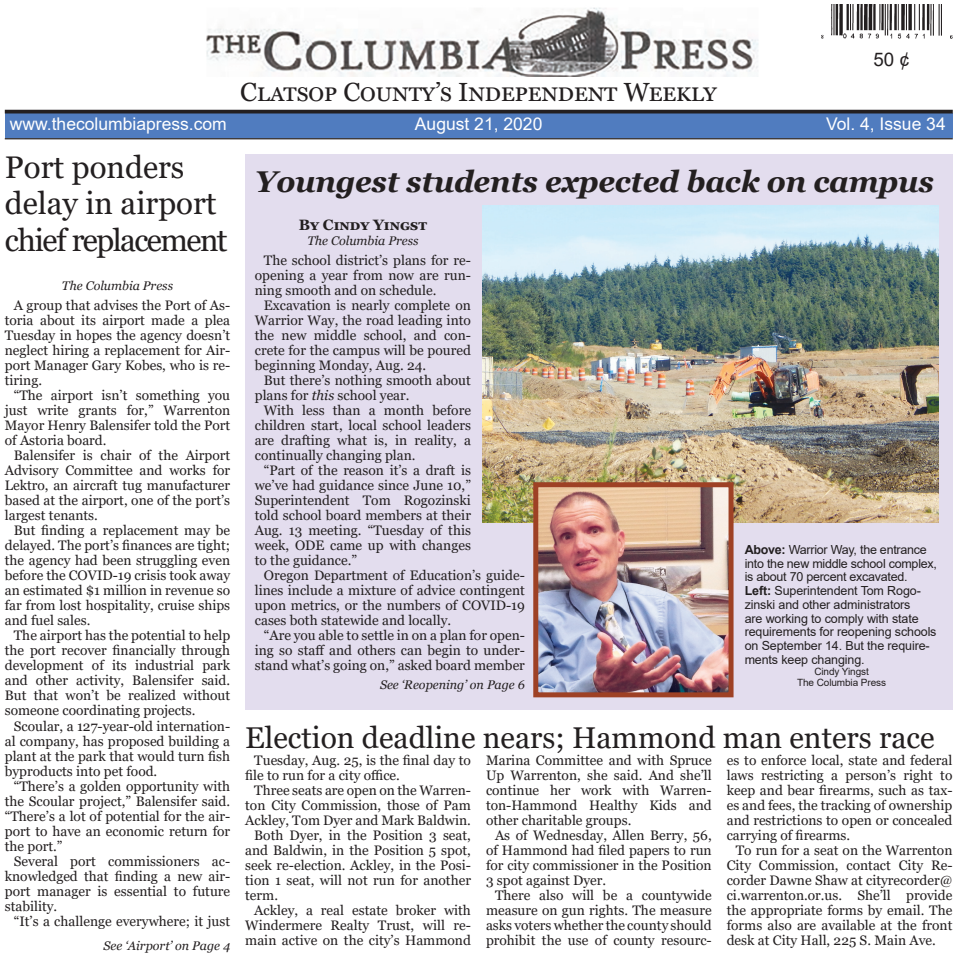
<style>
.page{position:relative;width:957px;height:957px;background:#fff}
.page>*{position:absolute;margin:0;border:0;box-sizing:border-box;transform-origin:0 0}
.t1{font:31.25px/36.2px "Georgia";color:#231f20}
.t2{font:30px "Georgia";color:#231f20}
.t3{font:italic 700 30px "Georgia";letter-spacing:-.01em;color:#231f20}
.t4{font:26.25px "Georgia";letter-spacing:.035em;color:#231f20}
.t5{font:18.75px "Arial";color:#231f20}
.t6{font:17.5px "Arial";color:#fff}
.t7{font:700 15px "Georgia";color:#231f20}
.t8{font:13.75px/15px "Georgia";color:#231f20;text-align:justify}
.t9{font:12.5px/13.8px "Arial";letter-spacing:-.01em;color:#231f20}
.t10{font:italic 12.5px "Georgia";color:#231f20}
.t11{font:10px/11.2px "Arial";letter-spacing:-.01em;color:#231f20;text-align:center}
.s1{font-style:italic}
.s2{font-weight:700}
</style>
<div class="page">
<div style="left:4px;top:113px;width:948px;height:25px;background:#507cbf"></div>
<hr style="left:5px;top:138px;width:947px;height:1px;background:#231f20">
<hr style="left:5px;top:110px;width:947px;height:3px;background:#231f20">
<img style="left:821px;top:5px;width:131px;height:34px">
<img style="left:206px;top:7px;width:552px;height:70px">
<div style="left:245px;top:154px;width:707px;height:555px;background:#e3ddee"></div>
<img style="left:482px;top:205px;width:456px;height:317px">
<img style="left:539px;top:488px;width:188px;height:203px">
<div style="left:533px;top:482px;width:200px;height:215px;border:5px solid #9e4125"></div>
<h3 class="t4" style="left:240px;top:76px;width:478px">Clatsop County’s Independent Weekly</h3>
<h3 class="t5" style="left:873px;top:52px;width:38px">50 ¢</h3>
<p class="t6" style="left:10px;top:117px;width:218px">www.thecolumbiapress.com</p>
<p class="t6" style="left:415px;top:117px;width:129px">August 21, 2020</p>
<p class="t6" style="left:826px;top:117px;width:121px">Vol. 4, Issue 34</p>
<h1 class="t1" style="left:5px;top:150px;width:224px">Port ponders delay in airport chief replacement</h1>
<p class="t10" style="left:62px;top:280px;width:113px">The Columbia Press</p>
<p class="t8" style="left:5px;top:298px;width:227px;text-indent:9px">A group that advises the Port of As&shy;toria about its airport made a plea Tuesday in hopes the agency doesn’t neglect hiring a replacement for Air&shy;port Manager Gary Kobes, who is re&shy;tiring.</p>
<p class="t8" style="left:5px;top:388px;width:227px;text-indent:9px">“The airport isn’t something you just write grants for,” Warrenton Mayor Henry Balensifer told the Port of Astoria board.</p>
<p class="t8" style="left:5px;top:448px;width:227px;text-indent:9px">Balensifer is chair of the Airport Advisory Committee and works for Lektro, an aircraft tug manufacturer based at the airport, one of the port’s largest tenants.</p>
<p class="t8" style="left:5px;top:523px;width:227px;text-indent:9px">But finding a replacement may be delayed. The port’s finances are tight; the agency had been struggling even before the COVID-19 crisis took away an estimated $1 million in revenue so far from lost hospitality, cruise ships and fuel sales.</p>
<p class="t8" style="left:5px;top:628px;width:227px;text-indent:9px">The airport has the potential to help the port recover financially through development of its industrial park and other activity, Balensifer said.<br>But that won’t be realized without someone coordinating projects.</p>
<p class="t8" style="left:5px;top:718px;width:227px;text-indent:9px">Scoular, a 127-year-old internation&shy;al company, has proposed building a plant at the park that would turn fish byproducts into pet food.</p>
<p class="t8" style="left:5px;top:778px;width:227px;text-indent:9px">“There’s a golden opportunity with the Scoular project,” Balensifer said. “There’s a lot of potential for the air&shy;port to have an economic return for the port.”</p>
<p class="t8" style="left:5px;top:853px;width:227px;text-indent:9px">Several port commissioners ac&shy;knowledged that finding a new air&shy;port manager is essential to future stability.</p>
<p class="t8" style="left:14px;top:913px;width:218px">“It’s a challenge everywhere; it just</p>
<p class="t10" style="left:103px;top:940px;width:128px">See ‘Airport’ on Page 4</p>
<h2 class="t3" style="left:255px;top:170px;width:680px">Youngest students expected back on campus</h2>
<p class="t7" style="left:299px;top:215px;width:130px">By Cindy Yingst</p>
<p class="t10" style="left:307px;top:235px;width:113px">The Columbia Press</p>
<p class="t8" style="left:255px;top:253px;width:218px;text-indent:9px">The school district’s plans for re&shy;opening a year from now are run&shy;ning smooth and on schedule.</p>
<p class="t8" style="left:255px;top:298px;width:218px;text-indent:9px">Excavation is nearly complete on Warrior Way, the road leading into the new middle school, and con&shy;crete for the campus will be poured beginning Monday, Aug. 24.</p>
<p class="t8" style="left:255px;top:373px;width:218px;text-indent:9px">But there’s nothing smooth about plans for <span class="s1">this</span> school year.</p>
<p class="t8" style="left:255px;top:403px;width:218px;text-indent:9px">With less than a month before children start, local school leaders are drafting what is, in reality, a continually changing plan.</p>
<p class="t8" style="left:255px;top:463px;width:218px;text-indent:9px">“Part of the reason it’s a draft is we’ve had guidance since June 10,” Superintendent Tom Rogozinski told school board members at their Aug. 13 meeting. “Tuesday of this week, ODE came up with changes to the guidance.”</p>
<p class="t8" style="left:255px;top:568px;width:272px;text-indent:9px">Oregon Department of Education’s guide&shy;lines include a mixture of advice contingent upon metrics, or the numbers of COVID-19 cases both statewide and locally.</p>
<p class="t8" style="left:255px;top:628px;width:272px;text-indent:9px">“Are you able to settle in on a plan for open&shy;ing so staff and others can begin to under&shy;stand what’s going on,” asked board member</p>
<p class="t10" style="left:380px;top:680px;width:146px">See ‘Reopening’ on Page 6</p>
<p class="t9" style="left:744px;top:543px;width:194px"><span class="s2">Above:</span> Warrior Way, the entrance into the new middle school complex, is about 70 percent excavated.<br><span class="s2">Left:</span> Superintendent Tom Rogo&shy;zinski and other administrators<br>are working to comply with state requirements for reopening schools on September 14. But the require&shy;ments keep changing.</p>
<p class="t11" style="left:797px;top:667px;width:90px">Cindy Yingst<br>The Columbia Press</p>
<h2 class="t2" style="left:245px;top:719px;width:691px">Election deadline nears; Hammond man enters race</h2>
<p class="t8" style="left:245px;top:753px;width:227px;text-indent:9px">Tuesday, Aug. 25, is the final day to file to run for a city office.</p>
<p class="t8" style="left:254px;top:783px;width:218px">Three seats are open on the Warren-</p>
<p class="t8" style="left:245px;top:798px;width:227px">ton City Commission, those of Pam</p>
<p class="t8" style="left:245px;top:813px;width:227px">Ackley, Tom Dyer and Mark Baldwin.</p>
<p class="t8" style="left:254px;top:828px;width:218px">Both Dyer, in the Position 3 seat,</p>
<p class="t8" style="left:245px;top:843px;width:227px">and Baldwin, in the Position 5 spot,</p>
<p class="t8" style="left:245px;top:858px;width:227px">seek re-election. Ackley, in the Posi-</p>
<p class="t8" style="left:245px;top:873px;width:227px">tion 1 seat, will not run for another</p>
<p class="t8" style="left:245px;top:888px;width:34px">term.</p>
<p class="t8" style="left:254px;top:903px;width:218px">Ackley, a real estate broker with</p>
<p class="t8" style="left:245px;top:918px;width:227px">Windermere Realty Trust, will re-</p>
<p class="t8" style="left:245px;top:933px;width:227px">main active on the city’s Hammond</p>
<p class="t8" style="left:486px;top:753px;width:227px">Marina Committee and with Spruce Up Warrenton, she said. And she’ll continue her work with Warren&shy;ton-Hammond Healthy Kids and other charitable groups.</p>
<p class="t8" style="left:486px;top:828px;width:227px;text-indent:9px">As of Wednesday, Allen Berry, 56, of Hammond had filed papers to run for city commissioner in the Position 3 spot against Dyer.</p>
<p class="t8" style="left:486px;top:888px;width:227px;text-indent:9px">There also will be a countywide measure on gun rights. The measure asks voters whether the county should prohibit the use of county resourc-</p>
<p class="t8" style="left:726px;top:753px;width:227px">es to enforce local, state and federal laws restricting a person’s right to keep and bear firearms, such as tax&shy;es and fees, the tracking of ownership and restrictions to open or concealed carrying of firearms.</p>
<p class="t8" style="left:726px;top:843px;width:227px;text-indent:9px">To run for a seat on the Warrenton City Commission, contact City Re&shy;corder Dawne Shaw at cityrecorder@ ci.warrenton.or.us. She’ll provide the appropriate forms by email. The forms also are available at the front desk at City Hall, 225 S. Main Ave.</p>
</div>
